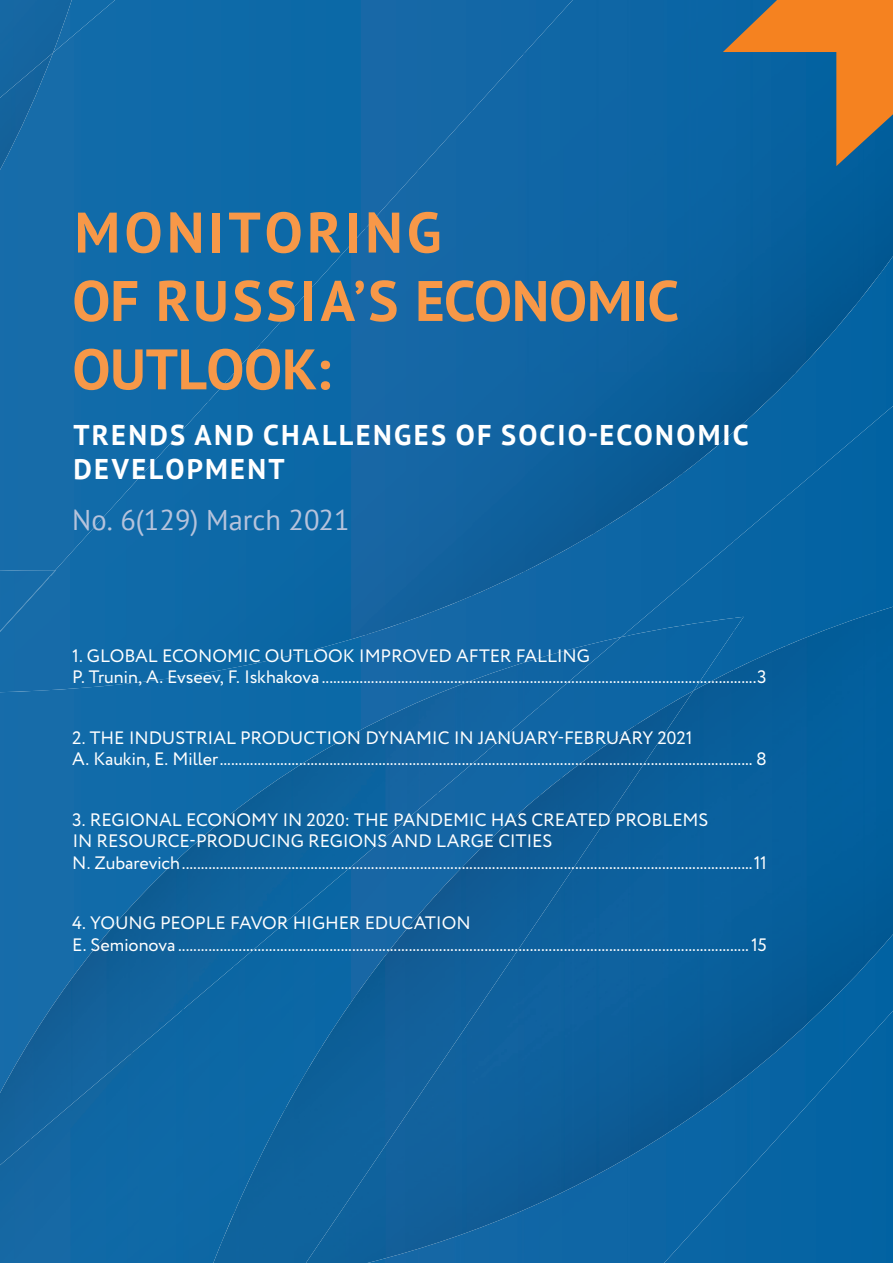
<style>
.page{position:relative;width:893px;height:1263px;background:#fff}
.page>*{position:absolute;margin:0;border:0;box-sizing:border-box;transform-origin:0 0}
.t1{font:700 57px/68.4px "PT Sans";letter-spacing:.025em;color:#f79848}
.t2{font:700 28.5px/34.2px "PT Sans";letter-spacing:.08em;color:#fff}
.t3{font:28.5px "PT Sans";color:#b6c3dc}
.t4{font:18px/21.6px "Circe";letter-spacing:-.005em;color:#fff}
</style>
<div class="page">
<div style="left:0;top:0;width:893px;height:607px;background:#106aa8"></div>
<img style="left:0;top:98px;width:53px;height:72px">
<div style="left:72px;top:0;width:43px;height:53px;background:#116ba9"></div>
<div style="left:0;top:0;width:72px;height:98px;background:#1566a1"></div>
<img style="left:0;top:107px;width:22px;height:56px">
<img style="left:0;top:662px;width:306px;height:476px">
<img style="left:523px;top:0;width:370px;height:374px">
<img style="left:471px;top:53px;width:54px;height:543px">
<div style="left:417px;top:110px;width:56px;height:497px;background:#1567a5"></div>
<div style="left:365px;top:169px;width:55px;height:438px;background:#1667a6"></div>
<img style="left:312px;top:227px;width:55px;height:380px">
<div style="left:260px;top:284px;width:55px;height:378px;background:#0c68a7"></div>
<div style="left:207px;top:342px;width:55px;height:330px;background:#0d69a7"></div>
<div style="left:155px;top:400px;width:54px;height:280px;background:#0f6aa8"></div>
<img style="left:523px;top:372px;width:160px;height:162px">
<img style="left:681px;top:372px;width:107px;height:103px">
<svg style="left:786px;top:372px;width:10px;height:11px"></svg>
<div style="left:101px;top:458px;width:56px;height:228px;background:#0f6aa9"></div>
<div style="left:49px;top:517px;width:55px;height:173px;background:#116ba9"></div>
<div style="left:0;top:632px;width:51px;height:60px;background:#176ba9"></div>
<img style="left:523px;top:532px;width:73px;height:40px">
<div style="left:0;top:570px;width:56px;height:62px;background:#176ca9"></div>
<div style="left:785px;top:406px;width:108px;height:201px;background:#0463a3"></div>
<div style="left:733px;top:496px;width:55px;height:111px;background:#0764a3"></div>
<div style="left:680px;top:540px;width:55px;height:67px;background:#0965a4"></div>
<img style="left:626px;top:585px;width:56px;height:22px">
<div style="left:182px;top:965px;width:31px;height:298px;background:#0e68a5"></div>
<div style="left:131px;top:1008px;width:53px;height:255px;background:#0e68a6"></div>
<div style="left:29px;top:1052px;width:104px;height:211px;background:#1267a4"></div>
<div style="left:0;top:1138px;width:32px;height:125px;background:#1667a2"></div>
<img style="left:306px;top:607px;width:587px;height:656px">
<img style="left:213px;top:691px;width:480px;height:572px">
<svg style="left:723px;top:0;width:170px;height:166px;background:#6f7067"></svg>
<h1 class="t1" style="left:72px;top:197px;width:608px">MONITORING<br>OF RUSSIA’S ECONOMIC<br>OUTLOOK:</h1>
<h2 class="t2" style="left:73px;top:417px;width:677px">TRENDS AND CHALLENGES OF SOCIO-ECONOMIC<br>DEVELOPMENT</h2>
<h2 class="t3" style="left:72px;top:502px;width:279px">No. 6(129) March 2021</h2>
<p class="t4" style="left:72px;top:645px;width:696px">1. GLOBAL ECONOMIC OUTLOOK IMPROVED AFTER FALLING<br>P. Trunin, A. Evseev, F. Iskhakova ...................................................................................................................3</p>
<p class="t4" style="left:72px;top:727px;width:696px">2. THE INDUSTRIAL PRODUCTION DYNAMIC IN JANUARY-FEBRUARY 2021<br>A. Kaukin, E. Miller............................................................................................................................................. 8</p>
<p class="t4" style="left:72px;top:809px;width:696px">3. REGIONAL ECONOMY IN 2020: THE PANDEMIC HAS CREATED PROBLEMS<br>IN RESOURCE-PRODUCING REGIONS AND LARGE CITIES<br>N. Zubarevich.......................................................................................................................................................11</p>
<p class="t4" style="left:72px;top:913px;width:696px">4. YOUNG PEOPLE FAVOR HIGHER EDUCATION<br>E. Semionova .......................................................................................................................................................15</p>
</div>
